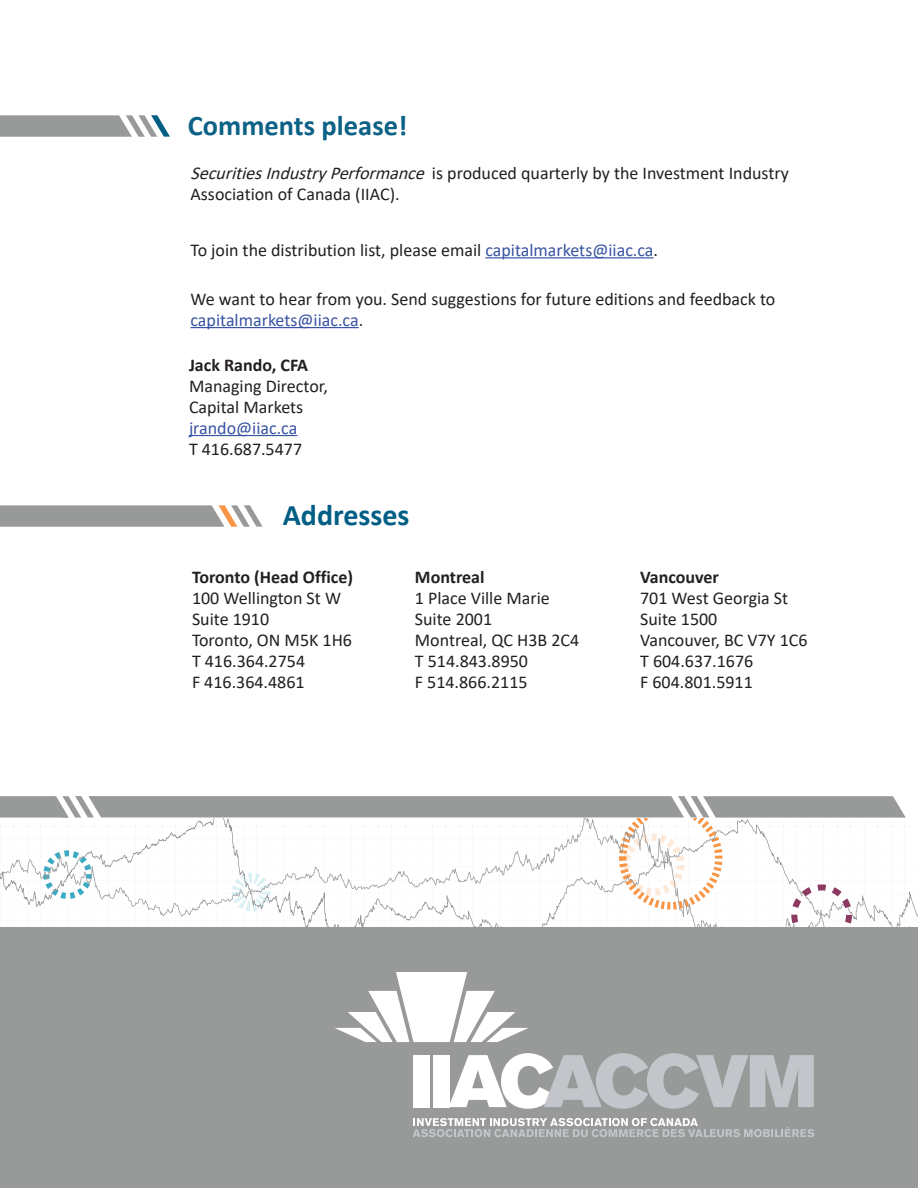
<style>
.page{position:relative;width:918px;height:1188px;background:#fff}
.page>*{position:absolute;margin:0;border:0;box-sizing:border-box;transform-origin:0 0}
.t1{font:700 30px "Calibri";color:#005e84}
.t2{font:700 28.5px "Calibri";color:#0b6186}
.t3{font:18px/21px "Calibri";color:#231f20}
.t4{font:700 18px "Calibri";color:#231f20}
.t5{font:18px "Calibri";color:#3853a3}
.s1{font-style:italic}
.s2{color:#3853a3}
</style>
<div class="page">
<hr style="left:485px;top:257px;width:169px;height:1px;background:#3853a3">
<hr style="left:190px;top:327px;width:169px;height:1px;background:#3853a3">
<hr style="left:189px;top:435px;width:108px;height:1px;background:#3853a3">
<svg style="left:0;top:115px;width:170px;height:22px;background:#a4a8aa"></svg>
<svg style="left:0;top:505px;width:263px;height:22px;background:#a7a5a3"></svg>
<div style="left:0;top:927px;width:918px;height:261px;background:#989999"></div>
<svg style="left:0;top:796px;width:918px;height:246px"></svg>
<svg style="left:413px;top:1118px;width:401px;height:19px"></svg>
<div style="left:413px;top:1055px;width:17px;height:52px;background:#fff"></div>
<div style="left:433px;top:1055px;width:17px;height:52px;background:#fff"></div>
<svg style="left:449px;top:1053px;width:365px;height:56px"></svg>
<h2 class="t2" style="left:188px;top:105px;width:221px">Comments please!</h2>
<p class="t3" style="left:190px;top:162px;width:600px"><span class="s1">SecuritiesIndustryPerformance</span> is produced quarterly by the Investment Industry<br>Association of Canada (IIAC).</p>
<p class="t3" style="left:191px;top:239px;width:469px">To join the distribution list, please email <span class="s2">capitalmarkets@iiac.ca</span>.</p>
<p class="t3" style="left:191px;top:288px;width:586px">We want to hear from you. Send suggestions for future editions and feedback to <span class="s2">capitalmarkets@iiac.ca</span>.</p>
<p class="t4" style="left:189px;top:352px;width:121px">Jack Rando, CFA</p>
<p class="t3" style="left:189px;top:375px;width:141px">Managing Director,<br>Capital Markets</p>
<p class="t5" style="left:189px;top:415px;width:110px">jrando@iiac.ca</p>
<p class="t3" style="left:189px;top:438px;width:115px">T 416.687.5477</p>
<h1 class="t1" style="left:283px;top:494px;width:128px">Addresses</h1>
<p class="t4" style="left:192px;top:564px;width:163px">Toronto (Head Office)</p>
<p class="t3" style="left:192px;top:587px;width:162px">100 Wellington St W<br>Suite 1910<br>Toronto, ON M5K 1H6<br>T 416.364.2754<br>F 416.364.4861</p>
<p class="t4" style="left:415px;top:565px;width:71px">Montreal</p>
<p class="t3" style="left:415px;top:587px;width:166px">1 Place Ville Marie<br>Suite 2001<br>Montreal, QC H3B 2C4<br>T 514.843.8950<br>F 514.866.2115</p>
<p class="t4" style="left:640px;top:565px;width:80px">Vancouver</p>
<p class="t3" style="left:640px;top:587px;width:169px">701 West Georgia St<br>Suite 1500<br>Vancouver, BC V7Y 1C6<br>T 604.637.1676<br>F 604.801.5911</p>
</div>
